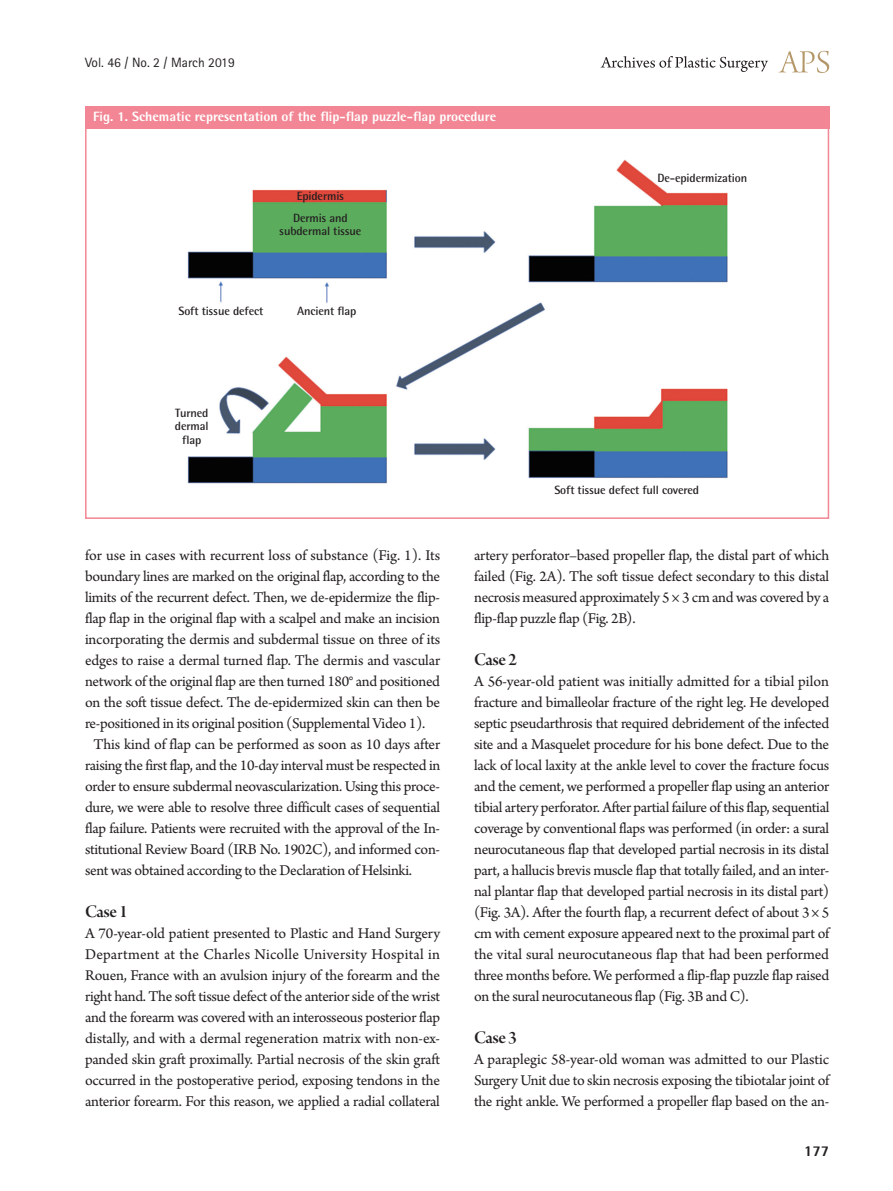
<style>
.page{position:relative;width:893px;height:1191px;background:#fff}
.page>*{position:absolute;margin:0;border:0;box-sizing:border-box;transform-origin:0 0}
.중제목{font:18.75px "Arno Pro Smbd Display";letter-spacing:-.025em;color:#231f20}
.본문_0{font:15.75px/21px "Arno Pro";letter-spacing:-.02em;color:#231f20;text-align:justify}
.본문{font:15.75px/21px "Arno Pro";letter-spacing:-.02em;color:#231f20;text-align:justify}
.t1{font:800 15px "Rotis Semi Sans Std";color:#231f20}
.표그림제목{font:800 13.5px "Rotis Semi Sans Std";color:#fff}
.t2{font:13.5px "Rotis Sans Serif Std";color:#231f20}
.그림지문{font:700 12px "Rotis Semi Sans Std";letter-spacing:-.01em;color:#231f20}
</style>
<div class="page">
<svg style="left:779px;top:51px;width:50px;height:22px"></svg>
<svg style="left:601px;top:56px;width:167px;height:16px"></svg>
<img style="left:187px;top:160px;width:541px;height:324px">
<div style="left:85px;top:106px;width:744px;height:23px;background:#f38694"></div>
<div style="left:85px;top:106px;width:744px;height:413px;border:2px solid #f38694"></div>
<p class="t2" style="left:85px;top:54px;width:151px">Vol. 46 / No. 2 / March 2019</p>
<p class="표그림제목" style="left:93px;top:108px;width:405px">Fig. 1. Schematic representation of the flip-flap puzzle-flap procedure</p>
<p class="그림지문" style="left:297px;top:188px;width:49px">Epidermis</p>
<p class="그림지문" style="left:293px;top:210px;width:56px">Dermis and</p>
<p class="그림지문" style="left:279px;top:224px;width:84px">subdermal tissue</p>
<p class="그림지문" style="left:178px;top:304px;width:86px">Soft tissue defect</p>
<p class="그림지문" style="left:297px;top:304px;width:61px">Ancient flap</p>
<p class="그림지문" style="left:175px;top:405px;width:35px">Turned</p>
<p class="그림지문" style="left:175px;top:419px;width:35px">dermal</p>
<p class="그림지문" style="left:182px;top:432px;width:21px">flap</p>
<p class="그림지문" style="left:657px;top:171px;width:91px">De-epidermization</p>
<p class="그림지문" style="left:554px;top:483px;width:146px">Soft tissue defect full covered</p>
<p class="본문_0" style="left:85px;top:546px;width:357px">for use in cases with recurrent loss of substance (Fig. 1). Its boundary lines are marked on the original flap, according to the limits of the recurrent defect. Then, we de-epidermize the flip&shy;flap flap in the original flap with a scalpel and make an incision incorporating the dermis and subdermal tissue on three of its edges to raise a dermal turned flap. The dermis and vascular network of the original flap are then turned 180° and positioned on the soft tissue defect. The de-epidermized skin can then be re-positioned in its original position (Supplemental Video 1).</p>
<p class="본문" style="left:85px;top:735px;width:357px;text-indent:9px">This kind of flap can be performed as soon as 10 days after raising the first flap, and the 10-day interval must be respected in order to ensure subdermal neovascularization. Using this proce&shy;dure, we were able to resolve three difficult cases of sequential flap failure. Patients were recruited with the approval of the In&shy;stitutional Review Board (IRB No. 1902C), and informed con&shy;sent was obtained according to the Declaration of Helsinki.</p>
<p class="중제목" style="left:85px;top:901px;width:44px">Case 1</p>
<p class="본문_0" style="left:85px;top:924px;width:357px">A 70-year-old patient presented to Plastic and Hand Surgery Department at the Charles Nicolle University Hospital in Rouen, France with an avulsion injury of the forearm and the right hand. The soft tissue defect of the anterior side of the wrist and the forearm was covered with an interosseous posterior flap distally, and with a dermal regeneration matrix with non-ex&shy;panded skin graft proximally. Partial necrosis of the skin graft occurred in the postoperative period, exposing tendons in the anterior forearm. For this reason, we applied a radial collateral</p>
<p class="본문_0" style="left:474px;top:546px;width:357px">artery perforator–based propeller flap, the distal part of which failed (Fig. 2A). The soft tissue defect secondary to this distal necrosis measured approximately 5 × 3 cm and was covered by a flip-flap puzzle flap (Fig. 2B).</p>
<p class="중제목" style="left:474px;top:649px;width:44px">Case 2</p>
<p class="본문_0" style="left:474px;top:672px;width:357px">A 56-year-old patient was initially admitted for a tibial pilon fracture and bimalleolar fracture of the right leg. He developed septic pseudarthrosis that required debridement of the infected site and a Masquelet procedure for his bone defect. Due to the lack of local laxity at the ankle level to cover the fracture focus and the cement, we performed a propeller flap using an anterior tibial artery perforator. After partial failure of this flap, sequential coverage by conventional flaps was performed (in order: a sural neurocutaneous flap that developed partial necrosis in its distal part, a hallucis brevis muscle flap that totally failed, and an inter&shy;nal plantar flap that developed partial necrosis in its distal part) (Fig. 3A). After the fourth flap, a recurrent defect of about 3 × 5 cm with cement exposure appeared next to the proximal part of the vital sural neurocutaneous flap that had been performed three months before. We performed a flip-flap puzzle flap raised on the sural neurocutaneous flap (Fig. 3B and C).</p>
<p class="중제목" style="left:474px;top:1027px;width:44px">Case 3</p>
<p class="본문_0" style="left:474px;top:1050px;width:357px">A paraplegic 58-year-old woman was admitted to our Plastic Surgery Unit due to skin necrosis exposing the tibiotalar joint of the right ankle. We performed a propeller flap based on the an-</p>
<p class="t1" style="left:804px;top:1141px;width:27px">177</p>
</div>
